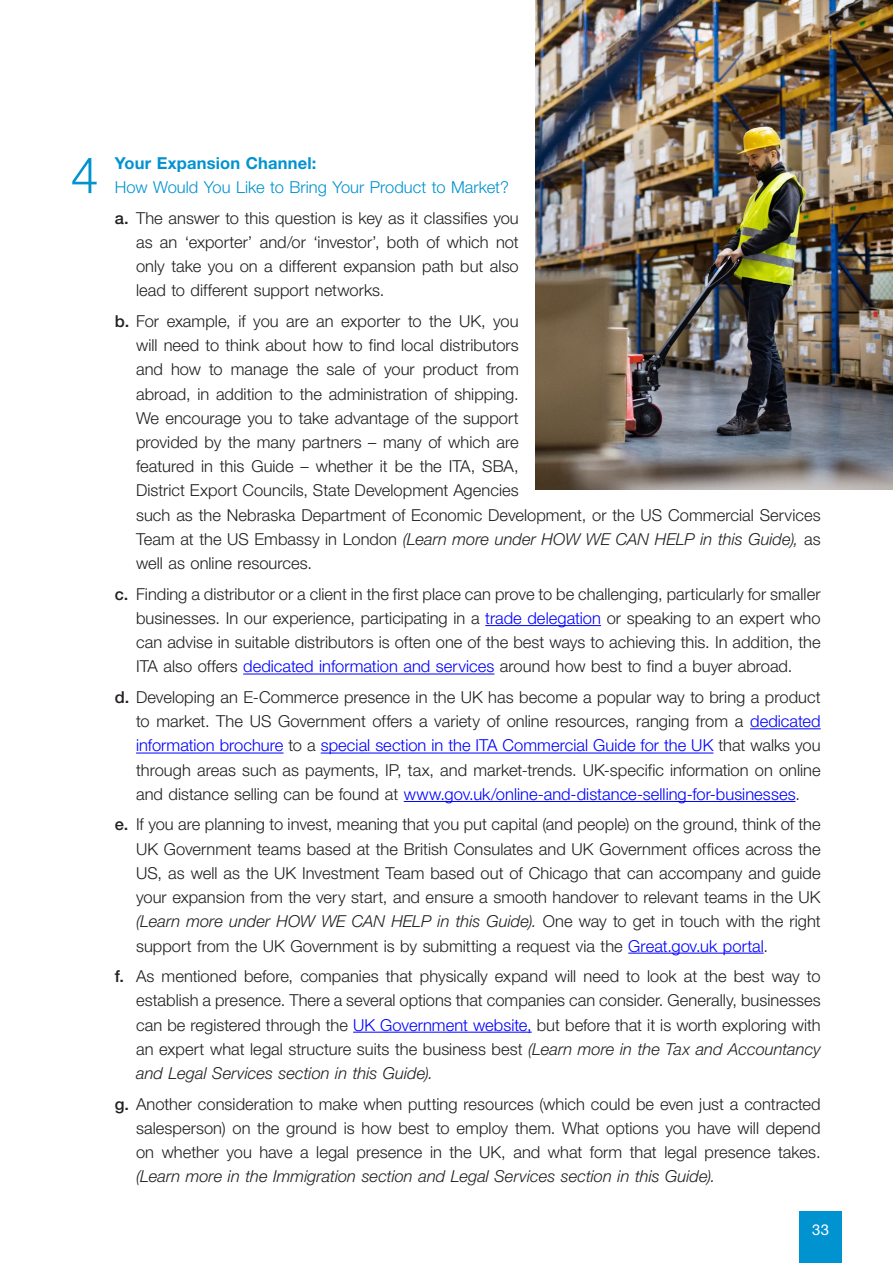
<style>
.page{position:relative;width:893px;height:1263px;background:#fff}
.page>*{position:absolute;margin:0;border:0;box-sizing:border-box;transform-origin:0 0}
.List_Paragraph{font:300 50.1px "Helvetica Neue 45";color:#0093d0}
.List_Paragraph-2{font:300 16.5px/24.2px "Helvetica Neue 45";color:#231f20;text-align:justify}
.List_Paragraph-3{font:300 16.5px/24px "Helvetica Neue 45";color:#0093d0}
.t1{font:15px "Helvetica Neue 55";color:#fff}
.s1{font-family:"Helvetica Neue 75";font-weight:700}
.s2{font-family:"Helvetica Neue 65";font-weight:500}
.s3{font-family:"Helvetica Neue 46";font-style:italic}
.s4{color:#00f}
</style>
<div class="page">
<hr style="left:485px;top:625px;width:116px;height:1px;background:#00f">
<hr style="left:243px;top:674px;width:251px;height:1px;background:#00f">
<hr style="left:750px;top:728px;width:71px;height:1px;background:#00f">
<hr style="left:136px;top:753px;width:147px;height:1px;background:#00f">
<hr style="left:321px;top:753px;width:392px;height:1px;background:#00f">
<hr style="left:404px;top:801px;width:391px;height:1px;background:#00f">
<hr style="left:628px;top:953px;width:136px;height:1px;background:#00f">
<hr style="left:353px;top:1032px;width:179px;height:1px;background:#00f">
<div style="left:799px;top:1212px;width:43px;height:51px;background:#0093d0"></div>
<img style="left:536px;top:0;width:357px;height:489px">
<p class="List_Paragraph" style="left:71px;top:145px;width:29px">4</p>
<p class="List_Paragraph-3" style="left:115px;top:151px;width:396px"><span class="s1">Your Expansion Channel:<br></span>How Would You Like to Bring Your Product to Market?</p>
<p class="List_Paragraph-2" style="left:136px;top:205px;width:384px;text-indent:-21px"><span class="s2">a.</span> The answer to this question is key as it classifies you as an ‘exporter’ and/or ‘investor’, both of which not only take you on a different expansion path but also lead to different support networks.</p>
<p class="List_Paragraph-2" style="left:136px;top:309px;width:686px;text-align:left;text-indent:-21px"><span class="s2">b.</span> For example, if you are an exporter to the UK, you<br>will need to think about how to find local distributors<br>and how to manage the sale of your product from<br>abroad, in addition to the administration of shipping.<br>We encourage you to take advantage of the support<br>provided by the many partners – many of which are<br>featured in this Guide – whether it be the ITA, SBA,<br>District Export Councils, State Development Agencies<br>such as the Nebraska Department of Economic Development, or the US Commercial Services Team at the US Embassy in London <span class="s3">(Learn more under HOW WE CAN HELP in this Guide),</span> as well as online resources.</p>
<p class="List_Paragraph-2" style="left:136px;top:581px;width:686px;text-indent:-21px"><span class="s2">c.</span> Finding a distributor or a client in the first place can prove to be challenging, particularly for smaller businesses. In our experience, participating in a <span class="s4">trade delegation</span> or speaking to an expert who can advise in suitable distributors is often one of the best ways to achieving this. In addition, the ITA also offers <span class="s4">dedicated information and services</span> around how best to find a buyer abroad.</p>
<p class="List_Paragraph-2" style="left:136px;top:685px;width:686px;text-indent:-21px"><span class="s2">d.</span> Developing an E-Commerce presence in the UK has become a popular way to bring a product to market. The US Government offers a variety of online resources, ranging from a <span class="s4">dedicated information brochure</span> to a <span class="s4">special section in the ITA Commercial Guide for the UK</span> that walks you through areas such as payments, IP, tax, and market-trends. UK-specific information on online and distance selling can be found at <span class="s4">www.gov.uk/online-and-distance-selling-for-businesses</span>.</p>
<p class="List_Paragraph-2" style="left:136px;top:812px;width:686px;text-indent:-21px"><span class="s2">e.</span> If you are planning to invest, meaning that you put capital (and people) on the ground, think of the UK Government teams based at the British Consulates and UK Government offices across the US, as well as the UK Investment Team based out of Chicago that can accompany and guide your expansion from the very start, and ensure a smooth handover to relevant teams in the UK <span class="s3">(Learn more under HOW WE CAN HELP in this Guide).</span> One way to get in touch with the right support from the UK Government is by submitting a request via the <span class="s4">Great.gov.uk portal</span>.</p>
<p class="List_Paragraph-2" style="left:136px;top:964px;width:686px;text-indent:-21px"><span class="s2">f.</span> As mentioned before, companies that physically expand will need to look at the best way to establish a presence. There a several options that companies can consider. Generally, businesses can be registered through the <span class="s4">UK Government website,</span> but before that it is worth exploring with an expert what legal structure suits the business best <span class="s3">(Learn more in the Tax and Accountancy and Legal Services section in this Guide).</span></p>
<p class="List_Paragraph-2" style="left:136px;top:1091px;width:686px;text-indent:-21px"><span class="s2">g.</span> Another consideration to make when putting resources (which could be even just a contracted salesperson) on the ground is how best to employ them. What options you have will depend on whether you have a legal presence in the UK, and what form that legal presence takes. <span class="s3">(Learn more in the Immigration section and Legal Services section in this Guide).</span></p>
<p class="t1" style="left:812px;top:1221px;width:18px">33</p>
</div>
